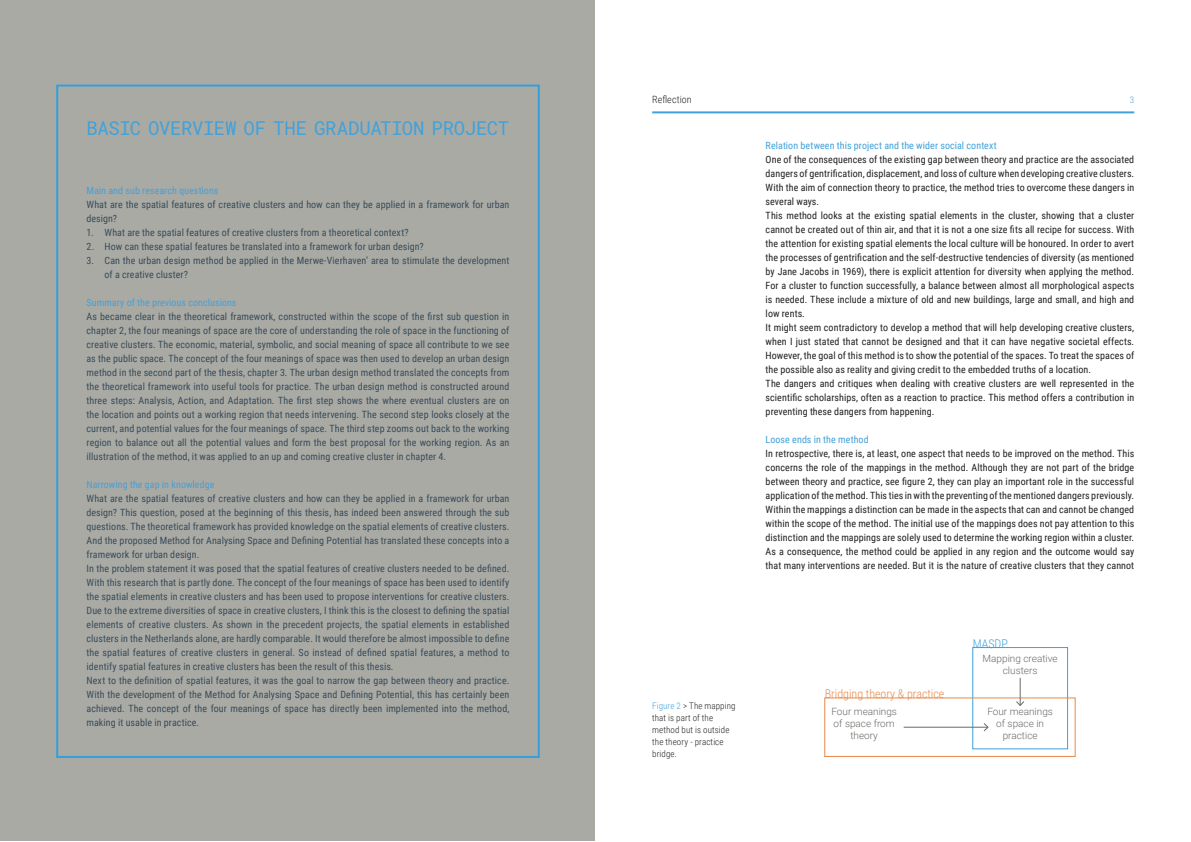
<style>
.page{position:relative;width:1191px;height:842px;background:#fff}
.page>*{position:absolute;margin:0;border:0;box-sizing:border-box;transform-origin:0 0}
.BODY{font:19px "Roboto Mono";letter-spacing:-.015em;color:#41a1d9}
.t1{font:300 12px "Roboto Condensed";color:#e68948}
.t2{font:300 12px "Roboto Condensed";color:#3ca1da}
.BODY-2{font:10px/14px "Roboto Condensed";letter-spacing:.005em;color:#374c59;text-align:justify}
.BODY-3{font:10px/14px "Roboto Condensed";letter-spacing:.005em;color:#231f20;text-align:justify}
.BODY-4{font:10px "Roboto Condensed";letter-spacing:.005em;color:#41a1d9}
.t3{font:300 10px/12px "Roboto";color:#6a6a67;text-align:center}
.t4{font:300 10px "Roboto Condensed";letter-spacing:.005em;color:#231f20}
.t5{font:300 9px/12px "Roboto Condensed";letter-spacing:.01em;color:#231f20}
.t6{font:300 9px "Roboto Condensed";color:#41a1d9}
.s1{color:#41a1d9}
</style>
<div class="page">
<hr style="left:652px;top:111px;width:482px;height:2px;background:#41a1d9">
<div style="left:0;top:0;width:595px;height:841px;background:#aaaaa5"></div>
<div style="left:972px;top:647px;width:96px;height:102px;border:1px solid #3ca1da"></div>
<div style="left:824px;top:697px;width:251px;height:60px;border:1px solid #e68948"></div>
<hr style="left:903px;top:727px;width:84px;height:1px;background:#6a6a67">
<svg style="left:983px;top:723px;width:5px;height:8px"></svg>
<svg style="left:1016px;top:678px;width:8px;height:28px"></svg>
<div style="left:56px;top:85px;width:484px;height:673px;border:2px solid #34a0d9"></div>
<p class="BODY" style="left:87px;top:115px;width:424px">BASIC OVERVIEW OF THE GRADUATION PROJECT</p>
<p class="BODY-4" style="left:87px;top:184px;width:133px">Main and sub research questions</p>
<p class="BODY-2" style="left:87px;top:197px;width:424px">What are the spatial features of creative clusters and how can they be applied in a framework for urban design?</p>
<p class="BODY-2" style="left:87px;top:225px;width:324px">1. What are the spatial features of creative clusters from a theoretical context?</p>
<p class="BODY-2" style="left:87px;top:239px;width:338px">2. How can these spatial features be translated into a framework for urban design?</p>
<p class="BODY-2" style="left:105px;top:253px;width:406px;text-indent:-18px">3. Can the urban design method be applied in the Merwe-Vierhaven’ area to stimulate the development of a creative cluster?</p>
<p class="BODY-4" style="left:87px;top:296px;width:151px">Summary of the previous conclusions</p>
<p class="BODY-2" style="left:87px;top:309px;width:424px">As became clear in the theoretical framework, constructed within the scope of the first sub question in chapter 2, the four meanings of space are the core of understanding the role of space in the functioning of creative clusters. The economic, material, symbolic, and social meaning of space all contribute to we see as the public space. The concept of the four meanings of space was then used to develop an urban design method in the second part of the thesis, chapter 3. The urban design method translated the concepts from the theoretical framework into useful tools for practice. The urban design method is constructed around three steps: Analysis, Action, and Adaptation. The first step shows the where eventual clusters are on the location and points out a working region that needs intervening. The second step looks closely at the current, and potential values for the four meanings of space. The third step zooms out back to the working region to balance out all the potential values and form the best proposal for the working region. As an illustration of the method, it was applied to an up and coming creative cluster in chapter 4.</p>
<p class="BODY-4" style="left:87px;top:478px;width:129px">Narrowing the gap in knowledge</p>
<p class="BODY-2" style="left:87px;top:491px;width:424px">What are the spatial features of creative clusters and how can they be applied in a framework for urban design? This question, posed at the beginning of this thesis, has indeed been answered through the sub questions. The theoretical framework has provided knowledge on the spatial elements of creative clusters.<br>And the proposed Method for Analysing Space and Defining Potential has translated these concepts into a framework for urban design.</p>
<p class="BODY-2" style="left:87px;top:561px;width:424px">In the problem statement it was posed that the spatial features of creative clusters needed to be defined.<br>With this research that is partly done. The concept of the four meanings of space has been used to identify the spatial elements in creative clusters and has been used to propose interventions for creative clusters.<br>Due to the extreme diversities of space in creative clusters, I think this is the closest to defining the spatial elements of creative clusters. As shown in the precedent projects, the spatial elements in established clusters in the Netherlands alone, are hardly comparable. It would therefore be almost impossible to define the spatial features of creative clusters in general. So instead of defined spatial features, a method to identify spatial features in creative clusters has been the result of this thesis.</p>
<p class="BODY-2" style="left:87px;top:673px;width:424px">Next to the definition of spatial features, it was the goal to narrow the gap between theory and practice.<br>With the development of the Method for Analysing Space and Defining Potential, this has certainly been achieved. The concept of the four meanings of space has directly been implemented into the method, making it usable in practice.</p>
<p class="t4" style="left:652px;top:92px;width:41px">Reflection</p>
<p class="t6" style="left:1129px;top:93px;width:6px">3</p>
<p class="BODY-4" style="left:765px;top:139px;width:233px">Relation between this project and the wider social context</p>
<p class="BODY-3" style="left:765px;top:152px;width:370px">One of the consequences of the existing gap between theory and practice are the associated dangers of gentrification, displacement, and loss of culture when developing creative clusters.<br>With the aim of connection theory to practice, the method tries to overcome these dangers in several ways.</p>
<p class="BODY-3" style="left:765px;top:208px;width:370px">This method looks at the existing spatial elements in the cluster, showing that a cluster cannot be created out of thin air, and that it is not a one size fits all recipe for success. With the attention for existing spatial elements the local culture will be honoured. In order to avert the processes of gentrification and the self-destructive tendencies of diversity (as mentioned by Jane Jacobs in 1969), there is explicit attention for diversity when applying the method.<br>For a cluster to function successfully, a balance between almost all morphological aspects is needed. These include a mixture of old and new buildings, large and small, and high and low rents.</p>
<p class="BODY-3" style="left:765px;top:320px;width:370px">It might seem contradictory to develop a method that will help developing creative clusters, when I just stated that cannot be designed and that it can have negative societal effects.<br>However, the goal of this method is to show the potential of the spaces. To treat the spaces of the possible also as reality and giving credit to the embedded truths of a location.</p>
<p class="BODY-3" style="left:765px;top:376px;width:370px">The dangers and critiques when dealing with creative clusters are well represented in the scientific scholarships, often as a reaction to practice. This method offers a contribution in preventing these dangers from happening.</p>
<p class="BODY-4" style="left:765px;top:433px;width:104px">Loose ends in the method</p>
<p class="BODY-3" style="left:765px;top:446px;width:370px">In retrospective, there is, at least, one aspect that needs to be improved on the method. This concerns the role of the mappings in the method. Although they are not part of the bridge between theory and practice, see figure 2, they can play an important role in the successful application of the method. This ties in with the preventing of the mentioned dangers previously.<br>Within the mappings a distinction can be made in the aspects that can and cannot be changed within the scope of the method. The initial use of the mappings does not pay attention to this distinction and the mappings are solely used to determine the working region within a cluster.<br>As a consequence, the method could be applied in any region and the outcome would say that many interventions are needed. But it is the nature of creative clusters that they cannot</p>
<p class="t2" style="left:972px;top:635px;width:37px">MASDP</p>
<p class="t5" style="left:652px;top:699px;width:85px"><span class="s1">Figure 2</span> &gt; The mapping that is part of the method but is outside the theory - practice bridge.</p>
<p class="t1" style="left:824px;top:685px;width:121px">Bridging theory &amp; practice</p>
<p class="t3" style="left:831px;top:705px;width:67px">Four meanings of space from theory</p>
<p class="t3" style="left:982px;top:652px;width:77px">Mapping creative clusters</p>
<p class="t3" style="left:987px;top:705px;width:67px">Four meanings of space in practice</p>
</div>
